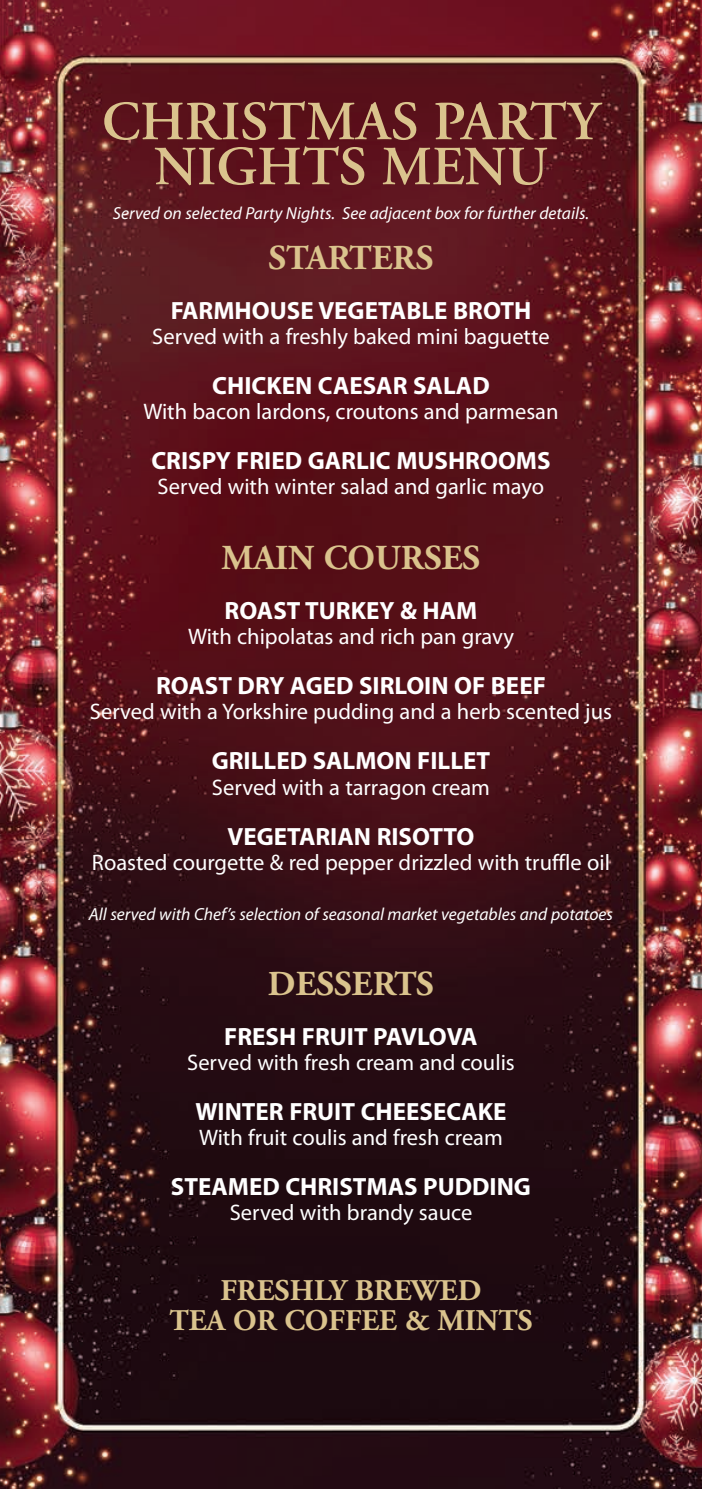
<style>
.page{position:relative;width:702px;height:1489px;background:#fff}
.page>*{position:absolute;margin:0;border:0;box-sizing:border-box;transform-origin:0 0}
.t1{font:600 55px/45px "Adobe Garamond Pro";color:#dac38d;text-align:center}
.t2{font:700 35px "Adobe Garamond Pro";color:#dac38d}
.t3{font:700 30px/30px "Adobe Garamond Pro";color:#dac38d;text-align:center}
.t4{font:700 25px "Myriad Pro";color:#fff}
.t5{font:22.5px "Myriad Pro";color:#fff}
.t6{font:italic 17.5px "Myriad Pro";color:#fff}
</style>
<div class="page">
<img style="left:0;top:0;width:702px;height:1488px">
<h1 class="t1" style="left:102px;top:100px;width:499px">CHRISTMAS PARTY<br>NIGHTS MENU</h1>
<p class="t6" style="left:113px;top:202px;width:478px">Served on selected Party Nights. See adjacent box for further details.</p>
<h2 class="t2" style="left:268px;top:238px;width:167px">STARTERS</h2>
<p class="t4" style="left:171px;top:294px;width:362px">FARMHOUSE VEGETABLE BROTH</p>
<p class="t5" style="left:152px;top:323px;width:399px">Served with a freshly baked mini baguette</p>
<p class="t4" style="left:212px;top:369px;width:279px">CHICKEN CAESAR SALAD</p>
<p class="t5" style="left:143px;top:398px;width:416px">With bacon lardons, croutons and parmesan</p>
<p class="t4" style="left:151px;top:444px;width:401px">CRISPY FRIED GARLIC MUSHROOMS</p>
<p class="t5" style="left:157px;top:473px;width:388px">Served with winter salad and garlic mayo</p>
<h2 class="t2" style="left:222px;top:538px;width:260px">MAIN COURSES</h2>
<p class="t4" style="left:225px;top:594px;width:254px">ROAST TURKEY &amp; HAM</p>
<p class="t5" style="left:188px;top:623px;width:327px">With chipolatas and rich pan gravy</p>
<p class="t4" style="left:156px;top:669px;width:391px">ROAST DRY AGED SIRLOIN OF BEEF</p>
<p class="t5" style="left:90px;top:698px;width:523px">Served with a Yorkshire pudding and a herb scented jus</p>
<p class="t4" style="left:212px;top:744px;width:280px">GRILLED SALMON FILLET</p>
<p class="t5" style="left:212px;top:773px;width:279px">Served with a tarragon cream</p>
<p class="t4" style="left:227px;top:819px;width:248px">VEGETARIAN RISOTTO</p>
<p class="t5" style="left:92px;top:848px;width:519px">Roasted courgette &amp; red pepper drizzled with truffle oil</p>
<p class="t6" style="left:89px;top:902px;width:525px">All served with Chef’s selection of seasonal market vegetables and potatoes</p>
<h2 class="t2" style="left:268px;top:963px;width:167px">DESSERTS</h2>
<p class="t4" style="left:224px;top:1019px;width:255px">FRESH FRUIT PAVLOVA</p>
<p class="t5" style="left:187px;top:1048px;width:329px">Served with fresh cream and coulis</p>
<p class="t4" style="left:195px;top:1094px;width:313px">WINTER FRUIT CHEESECAKE</p>
<p class="t5" style="left:199px;top:1123px;width:305px">With fruit coulis and fresh cream</p>
<p class="t4" style="left:171px;top:1169px;width:361px">STEAMED CHRISTMAS PUDDING</p>
<p class="t5" style="left:230px;top:1198px;width:244px">Served with brandy sauce</p>
<h3 class="t3" style="left:169px;top:1275px;width:365px">FRESHLY BREWED<br>TEA OR COFFEE &amp; MINTS</h3>
</div>
